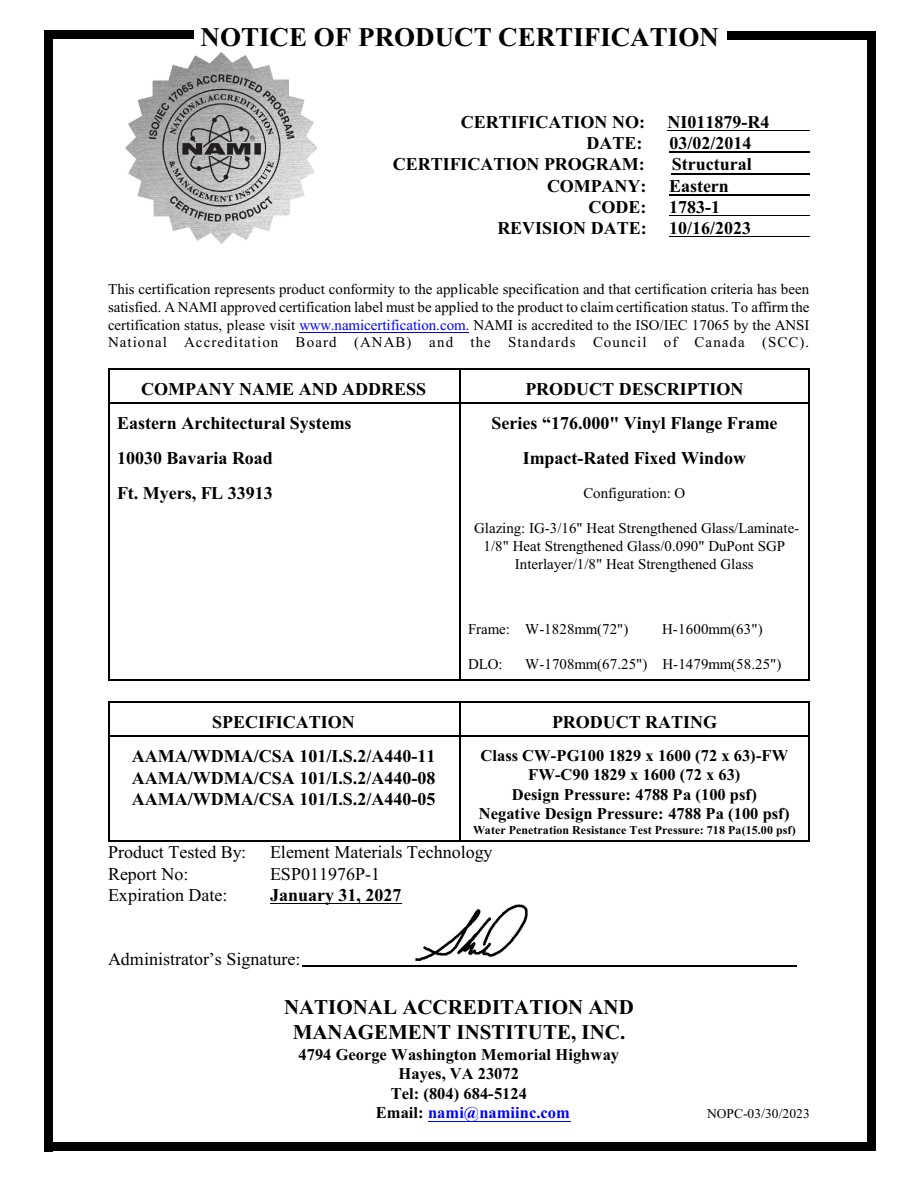
<style>
.page{position:relative;width:918px;height:1188px;background:#fff}
.page>*{position:absolute;margin:0;border:0;box-sizing:border-box;transform-origin:0 0}
.t1{font:700 27px "Times New Roman";color:#000}
.t2{font:700 21px/24.9px "Times New Roman";color:#000;text-align:center}
.t3{font:700 18px/21.3px "Times New Roman";color:#000;text-align:justify}
.t4{font:18px "Times New Roman";color:#000}
.t5{font:700 16.5px/19.5px "Times New Roman";color:#000;text-align:center}
.t6{font:700 16.5px "Times New Roman";color:#00f}
.t7{font:15px/17.7px "Times New Roman";color:#000;text-align:justify}
.t8{font:13.5px "Times New Roman";letter-spacing:.005em;color:#000}
.t9{font:700 12px "Times New Roman";letter-spacing:.005em;color:#000}
.s1{color:#00f}
.s2{color:#000}
</style>
<div class="page">
<hr style="left:108px;top:369px;width:351px;height:1px;background:#000">
<hr style="left:108px;top:370px;width:1px;height:33px;background:#000">
<hr style="left:108px;top:402px;width:351px;height:1px;background:#000">
<hr style="left:809px;top:369px;width:1px;height:34px;background:#000">
<hr style="left:459px;top:369px;width:351px;height:1px;background:#000">
<hr style="left:459px;top:370px;width:1px;height:33px;background:#000">
<hr style="left:459px;top:402px;width:349px;height:1px;background:#000">
<hr style="left:108px;top:403px;width:1px;height:35px;background:#000">
<hr style="left:809px;top:403px;width:1px;height:35px;background:#000">
<hr style="left:459px;top:403px;width:1px;height:35px;background:#000">
<hr style="left:108px;top:438px;width:1px;height:34px;background:#000">
<hr style="left:809px;top:438px;width:1px;height:34px;background:#000">
<hr style="left:459px;top:438px;width:1px;height:34px;background:#000">
<hr style="left:108px;top:472px;width:1px;height:35px;background:#000">
<hr style="left:809px;top:472px;width:1px;height:35px;background:#000">
<hr style="left:459px;top:472px;width:1px;height:35px;background:#000">
<hr style="left:108px;top:507px;width:1px;height:70px;background:#000">
<hr style="left:809px;top:507px;width:1px;height:70px;background:#000">
<hr style="left:459px;top:507px;width:1px;height:70px;background:#000">
<hr style="left:108px;top:577px;width:1px;height:34px;background:#000">
<hr style="left:809px;top:577px;width:1px;height:34px;background:#000">
<hr style="left:459px;top:577px;width:1px;height:34px;background:#000">
<hr style="left:108px;top:611px;width:1px;height:35px;background:#000">
<hr style="left:809px;top:611px;width:1px;height:35px;background:#000">
<hr style="left:459px;top:611px;width:1px;height:35px;background:#000">
<hr style="left:108px;top:679px;width:351px;height:1px;background:#000">
<hr style="left:108px;top:646px;width:1px;height:33px;background:#000">
<hr style="left:809px;top:646px;width:1px;height:34px;background:#000">
<hr style="left:459px;top:679px;width:351px;height:1px;background:#000">
<hr style="left:459px;top:646px;width:1px;height:33px;background:#000">
<hr style="left:108px;top:702px;width:351px;height:1px;background:#000">
<hr style="left:108px;top:703px;width:1px;height:33px;background:#000">
<hr style="left:108px;top:735px;width:351px;height:1px;background:#000">
<hr style="left:809px;top:702px;width:1px;height:34px;background:#000">
<hr style="left:459px;top:702px;width:351px;height:1px;background:#000">
<hr style="left:459px;top:703px;width:1px;height:33px;background:#000">
<hr style="left:459px;top:735px;width:349px;height:1px;background:#000">
<hr style="left:108px;top:840px;width:351px;height:2px;background:#000">
<hr style="left:108px;top:736px;width:1px;height:104px;background:#000">
<hr style="left:809px;top:736px;width:1px;height:106px;background:#000">
<hr style="left:459px;top:840px;width:351px;height:2px;background:#000">
<hr style="left:459px;top:736px;width:1px;height:104px;background:#000">
<img style="left:125px;top:52px;width:193px;height:192px">
<hr style="left:668px;top:130px;width:142px;height:1px;background:#000">
<hr style="left:669px;top:152px;width:141px;height:1px;background:#000">
<hr style="left:672px;top:173px;width:138px;height:1px;background:#000">
<hr style="left:669px;top:194px;width:141px;height:1px;background:#000">
<hr style="left:669px;top:215px;width:141px;height:1px;background:#000">
<hr style="left:669px;top:236px;width:141px;height:1px;background:#000">
<hr style="left:300px;top:332px;width:169px;height:1px;background:#00f">
<hr style="left:270px;top:904px;width:132px;height:1px;background:#000">
<hr style="left:428px;top:1121px;width:142px;height:1px;background:#00f">
<div style="left:867px;top:32px;width:8px;height:1119px;background:#000"></div>
<div style="left:728px;top:32px;width:147px;height:8px;background:#000"></div>
<div style="left:44px;top:31px;width:9px;height:1120px;background:#000"></div>
<div style="left:44px;top:30px;width:150px;height:9px;background:#000"></div>
<hr style="left:302px;top:965px;width:494px;height:2px;background:#000">
<div style="left:44px;top:1142px;width:831px;height:9px;background:#000"></div>
<img style="left:415px;top:904px;width:113px;height:57px">
<h1 class="t1" style="left:201px;top:28px;width:520px">NOTICE OF PRODUCT CERTIFICATION</h1>
<p class="t3" style="left:461px;top:113px;width:186px">CERTIFICATION NO:</p>
<p class="t3" style="left:668px;top:113px;width:103px">NI011879-R4</p>
<p class="t3" style="left:586px;top:134px;width:57px">DATE:</p>
<p class="t3" style="left:669px;top:134px;width:84px">03/02/2014</p>
<p class="t3" style="left:393px;top:155px;width:254px">CERTIFICATION PROGRAM:</p>
<p class="t3" style="left:672px;top:155px;width:81px">Structural</p>
<p class="t3" style="left:547px;top:177px;width:101px">COMPANY:</p>
<p class="t3" style="left:669px;top:177px;width:61px">Eastern</p>
<p class="t3" style="left:589px;top:198px;width:59px">CODE:</p>
<p class="t3" style="left:669px;top:198px;width:52px">1783-1</p>
<p class="t3" style="left:497px;top:219px;width:151px">REVISION DATE:</p>
<p class="t3" style="left:669px;top:219px;width:84px">10/16/2023</p>
<p class="t7" style="left:108px;top:282px;width:703px">This certification represents product conformity to the applicable specification and that certification criteria has been satisfied. A NAMI approved certification label must be applied to the product to claim certification status. To affirm the certification status, please visit <span class="s1">www.namicertification.com.</span> NAMI is accredited to the ISO/IEC 17065 by the ANSI National Accreditation Board (ANAB) and the Standards Council of Canada (SCC).</p>
<p class="t3" style="left:141px;top:380px;width:287px">COMPANY NAME AND ADDRESS</p>
<p class="t3" style="left:525px;top:380px;width:220px">PRODUCT DESCRIPTION</p>
<p class="t3" style="left:117px;top:415px;width:236px">Eastern Architectural Systems</p>
<p class="t3" style="left:492px;top:415px;width:287px">Series “176.000" Vinyl Flange Frame</p>
<p class="t3" style="left:117px;top:449px;width:158px">10030 Bavaria Road</p>
<p class="t3" style="left:523px;top:449px;width:225px">Impact-Rated Fixed Window</p>
<p class="t3" style="left:117px;top:484px;width:157px">Ft. Myers, FL 33913</p>
<p class="t7" style="left:583px;top:486px;width:104px">Configuration: O</p>
<p class="t7" style="left:474px;top:521px;width:327px;text-align:center">Glazing: IG-3/16" Heat Strengthened Glass/Laminate-<br>1/8" Heat Strengthened Glass/0.090" DuPont SGP<br>Interlayer/1/8" Heat Strengthened Glass</p>
<p class="t7" style="left:468px;top:622px;width:162px">Frame: W-1828mm(72")</p>
<p class="t7" style="left:662px;top:622px;width:102px">H-1600mm(63")</p>
<p class="t7" style="left:468px;top:656px;width:36px">DLO:</p>
<p class="t7" style="left:525px;top:656px;width:258px">W-1708mm(67.25") H-1479mm(58.25")</p>
<p class="t3" style="left:212px;top:713px;width:144px">SPECIFICATION</p>
<p class="t3" style="left:552px;top:713px;width:167px">PRODUCT RATING</p>
<p class="t3" style="left:132px;top:748px;width:305px">AAMA/WDMA/CSA 101/I.S.2/A440-11<br>AAMA/WDMA/CSA 101/I.S.2/A440-08<br>AAMA/WDMA/CSA 101/I.S.2/A440-05</p>
<p class="t5" style="left:479px;top:747px;width:312px">Class CW-PG100 1829 x 1600 (72 x 63)-FW FW-C90 1829 x 1600 (72 x 63)<br>Design Pressure: 4788 Pa (100 psf)<br>Negative Design Pressure: 4788 Pa (100 psf)</p>
<p class="t9" style="left:473px;top:826px;width:324px">Water Penetration Resistance Test Pressure: 718 Pa(15.00 psf)</p>
<p class="t4" style="left:108px;top:846px;width:140px">Product Tested By:</p>
<p class="t4" style="left:270px;top:846px;width:224px">Element Materials Technology</p>
<p class="t4" style="left:108px;top:867px;width:82px">Report No:</p>
<p class="t4" style="left:270px;top:867px;width:112px">ESP011976P-1</p>
<p class="t4" style="left:108px;top:889px;width:121px">Expiration Date:</p>
<p class="t3" style="left:270px;top:886px;width:133px">January 31, 2027</p>
<p class="t4" style="left:108px;top:953px;width:194px">Administrator’s Signature:</p>
<h2 class="t2" style="left:284px;top:997px;width:351px">NATIONAL ACCREDITATION AND<br>MANAGEMENT INSTITUTE, INC.</h2>
<p class="t5" style="left:299px;top:1046px;width:322px">4794 George Washington Memorial Highway</p>
<p class="t5" style="left:399px;top:1066px;width:122px">Hayes, VA 23072</p>
<p class="t5" style="left:391px;top:1085px;width:138px">Tel: (804) 684-5124</p>
<p class="t6" style="left:376px;top:1107px;width:195px"><span class="s2">Email:</span> nami@namiinc.com</p>
<p class="t8" style="left:707px;top:1109px;width:104px">NOPC-03/30/2023</p>
</div>
